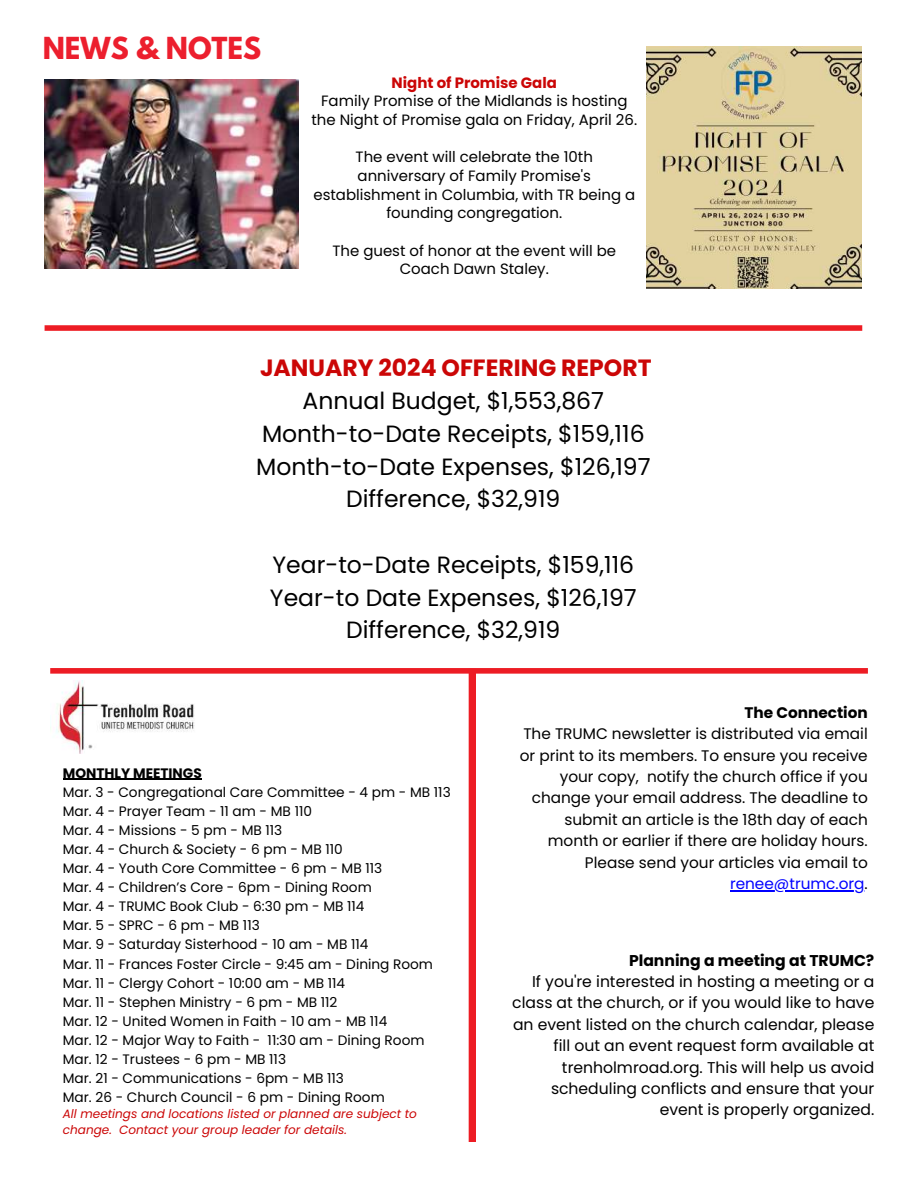
<style>
.page{position:relative;width:918px;height:1188px;background:#fff}
.page>*{position:absolute;margin:0;border:0;box-sizing:border-box;transform-origin:0 0}
.t1{font:700 26.85px "League Spartan";color:#ec1f2e}
.t2{font:23.55px/32.8px "Poppins";color:#000;text-align:center}
.t3{font:700 23.55px "Poppins";color:#cb0606}
.t4{font:15.6px/21.3px "Poppins";color:#000;text-align:right}
.t5{font:700 15.6px "Poppins";color:#000}
.t6{font:15.3px/21.3px "Poppins";color:#000;text-align:right}
.t7{font:700 15.3px "Poppins";color:#000}
.t8{font:15px/18.6px "Poppins";color:#000;text-align:center}
.t9{font:700 15px "Poppins";color:#cb0606}
.t10{font:13.65px/19px "Poppins";color:#000}
.t11{font:700 13.65px "Poppins";color:#000}
.t12{font:italic 12px/16px "Poppins";color:#cb0606}
.s1{color:#00f}
</style>
<div class="page">
<div style="left:50px;top:668px;width:818px;height:6px;background:#ed1c24"></div>
<img style="left:50px;top:680px;width:145px;height:73px">
<div style="left:469px;top:669px;width:7px;height:472px;background:#ed1c24"></div>
<hr style="left:63px;top:779px;width:139px;height:1px;background:#000">
<hr style="left:730px;top:890px;width:135px;height:1px;background:#00f">
<img style="left:647px;top:46px;width:215px;height:242px">
<img style="left:45px;top:80px;width:254px;height:189px">
<div style="left:45px;top:325px;width:817px;height:6px;background:#ed1c24"></div>
<h1 class="t1" style="left:43px;top:35px;width:220px">NEWS &amp; NOTES</h1>
<p class="t9" style="left:392px;top:72px;width:167px">Night of Promise Gala</p>
<p class="t8" style="left:311px;top:92px;width:327px">Family Promise of the Midlands is hosting the Night of Promise gala on Friday, April 26.</p>
<p class="t8" style="left:313px;top:148px;width:323px">The event will celebrate the 10th anniversary of Family Promise's establishment in Columbia, with TR being a founding congregation.</p>
<p class="t8" style="left:332px;top:241px;width:285px">The guest of honor at the event will be<br>Coach Dawn Staley.</p>
<h2 class="t3" style="left:260px;top:352px;width:393px">JANUARY 2024 OFFERING REPORT</h2>
<h2 class="t2" style="left:256px;top:384px;width:396px">Annual Budget, $1,553,867<br>Month-to-Date Receipts, $159,116<br>Month-to-Date Expenses, $126,197<br>Difference, $32,919</h2>
<h2 class="t2" style="left:270px;top:548px;width:368px">Year-to-Date Receipts, $159,116<br>Year-to Date Expenses, $126,197<br>Difference, $32,919</h2>
<p class="t11" style="left:63px;top:763px;width:140px">MONTHLY MEETINGS</p>
<p class="t10" style="left:63px;top:782px;width:389px">Mar. 3 - Congregational Care Committee - 4 pm - MB 113<br>Mar. 4 - Prayer Team - 11 am - MB 110<br>Mar. 4 - Missions - 5 pm - MB 113<br>Mar. 4 - Church &amp; Society - 6 pm - MB 110<br>Mar. 4 - Youth Core Committee - 6 pm - MB 113<br>Mar. 4 - Children’s Core - 6pm - Dining Room<br>Mar. 4 - TRUMC Book Club - 6:30 pm - MB 114<br>Mar. 5 - SPRC - 6 pm - MB 113<br>Mar. 9 - Saturday Sisterhood - 10 am - MB 114<br>Mar. 11 - Frances Foster Circle - 9:45 am - Dining Room Mar. 11 - Clergy Cohort - 10:00 am - MB 114<br>Mar. 11 - Stephen Ministry - 6 pm - MB 112<br>Mar. 12 - United Women in Faith - 10 am - MB 114<br>Mar. 12 - Major Way to Faith - 11:30 am - Dining Room Mar. 12 - Trustees - 6 pm - MB 113<br>Mar. 21 - Communications - 6pm - MB 113<br>Mar. 26 - Church Council - 6 pm - Dining Room</p>
<p class="t12" style="left:63px;top:1106px;width:356px">All meetings and locations listed or planned are subject to change. Contact your group leader for details.</p>
<p class="t7" style="left:744px;top:702px;width:125px">The Connection</p>
<p class="t6" style="left:520px;top:723px;width:349px">The TRUMC newsletter is distributed via email or print to its members. To ensure you receive your copy, notify the church office if you change your email address. The deadline to submit an article is the 18th day of each month or earlier if there are holiday hours.<br>Please send your articles via email to <span class="s1">renee@trumc.org</span>.</p>
<p class="t5" style="left:629px;top:949px;width:247px">Planning a meeting at TRUMC?</p>
<p class="t4" style="left:512px;top:971px;width:364px">If you're interested in hosting a meeting or a class at the church, or if you would like to have an event listed on the church calendar, please fill out an event request form available at trenholmroad.org. This will help us avoid scheduling conflicts and ensure that your event is properly organized.</p>
</div>
